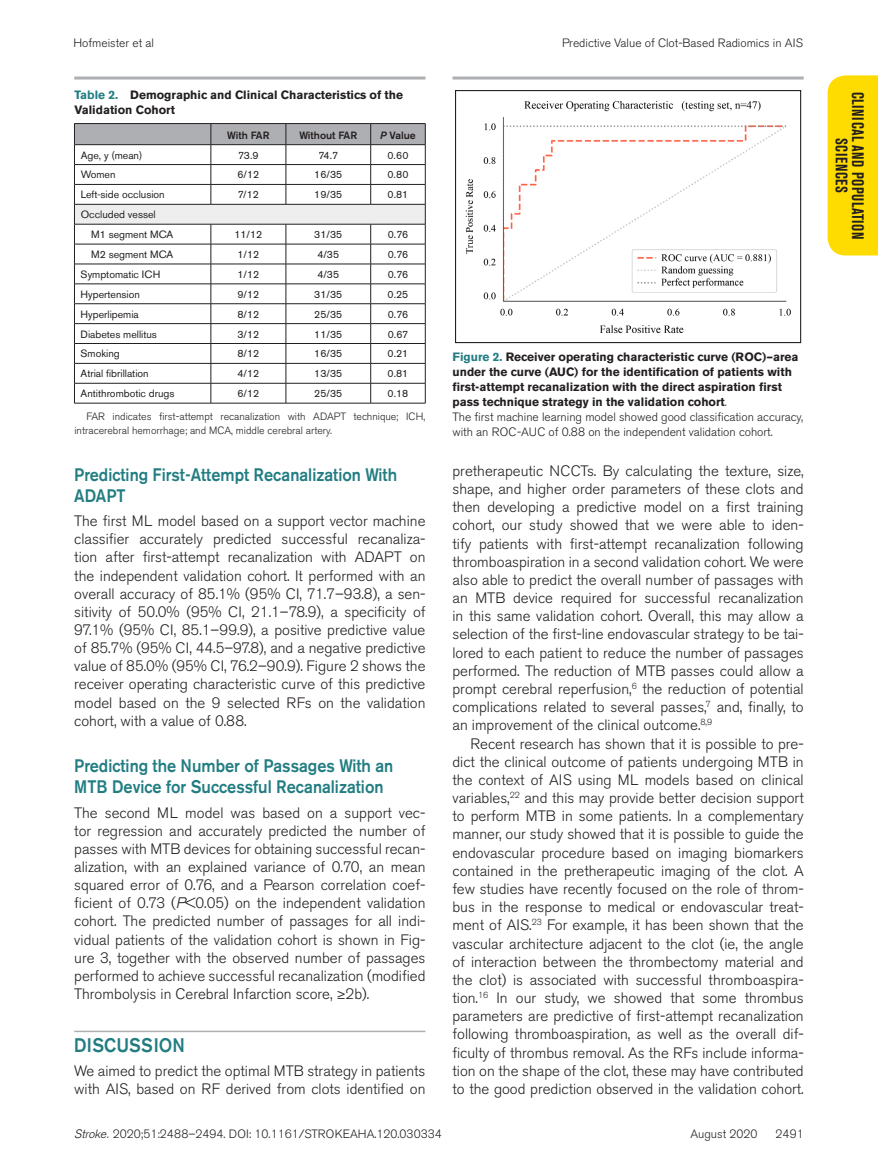
<style>
.page{position:relative;width:878px;height:1175px;background:#fff}
.page>*{position:absolute;margin:0;border:0;box-sizing:border-box;transform-origin:0 0}
.t1{font:500 19.5px "Akzidenz Grotesk BE";color:#227d82;scale:.9 1}
.t2{font:500 18px/21.1px "Akzidenz Grotesk BE";color:#227d82;scale:.9 1}
.t3{font:700 condensed 16.5px/16.5px "Akzidenz Grotesk BE";letter-spacing:.045em;color:#231f20;text-align:center;scale:.9 1}
.t4{font:300 15px/18.1px "Akzidenz Grotesk BE";color:#231f20;text-align:justify}
.t5{font:700 12px/15px "Akzidenz Grotesk BE";color:#231f20}
.t6{font:300 12px "Akzidenz Grotesk BE";color:#231f20}
.t7{font:10.5px/20px "Akzidenz Grotesk BE";color:#231f20}
.t8{font:300 10.5px/13.5px "Akzidenz Grotesk BE";color:#231f20}
.t9{font:500 10.5px "Akzidenz Grotesk BE";color:#231f20}
.s1{color:#227d82}
.s2{font-style:italic}
.s3{font-family:"Akzidenz Grotesk";font-style:italic}
.s4{font-family:"Myriad Pro";font-weight:400}
.s5{font-weight:300}
</style>
<div class="page">
<div style="left:827px;top:75px;width:51px;height:180px;background:#ffdc01"></div>
<svg style="left:74px;top:76px;width:351px;height:4px"></svg>
<svg style="left:452px;top:76px;width:351px;height:4px"></svg>
<hr style="left:74px;top:1030px;width:351px;height:2px;background:#aeafb3">
<hr style="left:74px;top:123px;width:137px;height:1px;background:#231f20">
<hr style="left:211px;top:123px;width:75px;height:1px;background:#231f20">
<hr style="left:286px;top:123px;width:84px;height:1px;background:#231f20">
<hr style="left:370px;top:123px;width:55px;height:1px;background:#231f20">
<hr style="left:74px;top:403px;width:137px;height:1px;background:#231f20">
<hr style="left:211px;top:403px;width:75px;height:1px;background:#231f20">
<hr style="left:286px;top:403px;width:84px;height:1px;background:#231f20">
<hr style="left:370px;top:403px;width:55px;height:1px;background:#231f20">
<svg style="left:74px;top:124px;width:352px;height:279px"></svg>
<hr style="left:74px;top:224px;width:137px;height:1px;background:#231f20">
<hr style="left:211px;top:224px;width:75px;height:1px;background:#231f20">
<hr style="left:286px;top:224px;width:84px;height:1px;background:#231f20">
<hr style="left:370px;top:224px;width:55px;height:1px;background:#231f20">
<svg style="left:455px;top:90px;width:346px;height:254px"></svg>
<p class="t6" style="left:74px;top:36px;width:82px">Hofmeister et al</p>
<p class="t6" style="left:562px;top:36px;width:242px">Predictive Value of Clot-Based Radiomics in AIS</p>
<p class="t5" style="left:74px;top:87px;width:330px"><span class="s1">Table 2.</span> Demographic and Clinical Characteristics of the<br>Validation Cohort</p>
<p class="t9" style="left:227px;top:128px;width:44px">With FAR</p>
<p class="t9" style="left:299px;top:128px;width:59px">Without FAR</p>
<p class="t9" style="left:380px;top:128px;width:37px"><span class="s2">P</span> Value</p>
<p class="t7" style="left:81px;top:145px;width:63px">Age, y (mean)</p>
<p class="t7" style="left:238px;top:145px;width:22px">73.9</p>
<p class="t7" style="left:318px;top:145px;width:21px">74.7</p>
<p class="t7" style="left:387px;top:145px;width:22px">0.60</p>
<p class="t7" style="left:81px;top:165px;width:36px">Women</p>
<p class="t7" style="left:237px;top:165px;width:23px">6/12</p>
<p class="t7" style="left:314px;top:165px;width:29px">16/35</p>
<p class="t7" style="left:387px;top:165px;width:22px">0.80</p>
<p class="t7" style="left:81px;top:185px;width:86px">Left-side occlusion</p>
<p class="t7" style="left:238px;top:185px;width:23px">7/12</p>
<p class="t7" style="left:314px;top:185px;width:29px">19/35</p>
<p class="t7" style="left:387px;top:185px;width:22px">0.81</p>
<p class="t7" style="left:91px;top:204px;width:84px;text-indent:-10px">Occluded vessel<br>M1 segment MCA</p>
<p class="t7" style="left:234px;top:224px;width:29px">11/12</p>
<p class="t7" style="left:314px;top:224px;width:29px">31/35</p>
<p class="t7" style="left:388px;top:224px;width:22px">0.76</p>
<p class="t7" style="left:91px;top:244px;width:84px">M2 segment MCA</p>
<p class="t7" style="left:237px;top:244px;width:23px">1/12</p>
<p class="t7" style="left:317px;top:244px;width:23px">4/35</p>
<p class="t7" style="left:388px;top:244px;width:22px">0.76</p>
<p class="t7" style="left:81px;top:264px;width:81px">Symptomatic ICH</p>
<p class="t7" style="left:237px;top:264px;width:23px">1/12</p>
<p class="t7" style="left:317px;top:264px;width:23px">4/35</p>
<p class="t7" style="left:388px;top:264px;width:22px">0.76</p>
<p class="t7" style="left:81px;top:284px;width:61px">Hypertension</p>
<p class="t7" style="left:237px;top:284px;width:23px">9/12</p>
<p class="t7" style="left:314px;top:284px;width:29px">31/35</p>
<p class="t7" style="left:387px;top:284px;width:22px">0.25</p>
<p class="t7" style="left:81px;top:304px;width:60px">Hyperlipemia</p>
<p class="t7" style="left:237px;top:304px;width:23px">8/12</p>
<p class="t7" style="left:314px;top:304px;width:29px">25/35</p>
<p class="t7" style="left:388px;top:304px;width:22px">0.76</p>
<p class="t7" style="left:81px;top:324px;width:78px">Diabetes mellitus</p>
<p class="t7" style="left:237px;top:324px;width:23px">3/12</p>
<p class="t7" style="left:314px;top:324px;width:29px">11/35</p>
<p class="t7" style="left:388px;top:324px;width:22px">0.67</p>
<p class="t7" style="left:81px;top:344px;width:41px">Smoking</p>
<p class="t7" style="left:237px;top:344px;width:23px">8/12</p>
<p class="t7" style="left:314px;top:344px;width:29px">16/35</p>
<p class="t7" style="left:387px;top:344px;width:22px">0.21</p>
<p class="t7" style="left:81px;top:364px;width:70px">Atrial fibrillation</p>
<p class="t7" style="left:237px;top:364px;width:23px">4/12</p>
<p class="t7" style="left:314px;top:364px;width:29px">13/35</p>
<p class="t7" style="left:387px;top:364px;width:22px">0.81</p>
<p class="t7" style="left:81px;top:383px;width:95px">Antithrombotic drugs</p>
<p class="t7" style="left:237px;top:383px;width:23px">6/12</p>
<p class="t7" style="left:314px;top:383px;width:29px">25/35</p>
<p class="t7" style="left:387px;top:383px;width:22px">0.18</p>
<p class="t8" style="left:74px;top:410px;width:352px;text-indent:12px">FAR indicates first-attempt recanalization with ADAPT technique; ICH, intracerebral hemorrhage; and MCA, middle cerebral artery.</p>
<p class="t2" style="left:74px;top:464px;width:360px">Predicting First-Attempt Recanalization With<br>ADAPT</p>
<p class="t4" style="left:74px;top:512px;width:353px">The first ML model based on a support vector machine classifier accurately predicted successful recanaliza&shy;tion after first-attempt recanalization with ADAPT on the independent validation cohort. It performed with an overall accuracy of 85.1% (95% CI, 71.7–93.8), a sen&shy;sitivity of 50.0% (95% CI, 21.1–78.9), a specificity of 97.1% (95% CI, 85.1–99.9), a positive predictive value of 85.7% (95% CI, 44.5–97.8), and a negative predictive value of 85.0% (95% CI, 76.2–90.9). Figure 2 shows the receiver operating characteristic curve of this predictive model based on the 9 selected RFs on the validation cohort, with a value of 0.88.</p>
<p class="t2" style="left:74px;top:755px;width:356px">Predicting the Number of Passages With an<br>MTB Device for Successful Recanalization</p>
<p class="t4" style="left:74px;top:803px;width:353px">The second ML model was based on a support vec&shy;tor regression and accurately predicted the number of passes with MTB devices for obtaining successful recan&shy;alization, with an explained variance of 0.70, an mean squared error of 0.76, and a Pearson correlation coef&shy;ficient of 0.73 (<span class="s3">P</span>&lt;0.05) on the independent validation cohort. The predicted number of passages for all indi&shy;vidual patients of the validation cohort is shown in Fig&shy;ure 3, together with the observed number of passages performed to achieve successful recanalization (modified Thrombolysis in Cerebral Infarction score, <span class="s4">≥</span>2b).</p>
<h1 class="t1" style="left:74px;top:1032px;width:124px">DISCUSSION</h1>
<p class="t4" style="left:74px;top:1061px;width:353px">We aimed to predict the optimal MTB strategy in patients with AIS, based on RF derived from clots identified on</p>
<p class="t5" style="left:452px;top:349px;width:352px"><span class="s1">Figure 2.</span> Receiver operating characteristic curve (ROC)–area under the curve (AUC) for the identification of patients with first-attempt recanalization with the direct aspiration first pass technique strategy in the validation cohort<span class="s5">.<br>The first machine learning model showed good classification accuracy, with an ROC-AUC of 0.88 on the independent validation cohort.</span></p>
<p class="t4" style="left:452px;top:462px;width:353px">pretherapeutic NCCTs. By calculating the texture, size, shape, and higher order parameters of these clots and then developing a predictive model on a first training cohort, our study showed that we were able to iden&shy;tify patients with first-attempt recanalization following thromboaspiration in a second validation cohort. We were also able to predict the overall number of passages with an MTB device required for successful recanalization in this same validation cohort. Overall, this may allow a selection of the first-line endovascular strategy to be tai&shy;lored to each patient to reduce the number of passages performed. The reduction of MTB passes could allow a prompt cerebral reperfusion,<sup>6</sup> the reduction of potential complications related to several passes,<sup>7</sup> and, finally, to an improvement of the clinical outcome.<sup>8,9</sup></p>
<p class="t4" style="left:452px;top:734px;width:353px;text-indent:18px">Recent research has shown that it is possible to pre&shy;dict the clinical outcome of patients undergoing MTB in the context of AIS using ML models based on clinical variables,<sup>22</sup> and this may provide better decision support to perform MTB in some patients. In a complementary manner, our study showed that it is possible to guide the endovascular procedure based on imaging biomarkers contained in the pretherapeutic imaging of the clot. A few studies have recently focused on the role of throm&shy;bus in the response to medical or endovascular treat&shy;ment of AIS.<sup>23</sup> For example, it has been shown that the vascular architecture adjacent to the clot (ie, the angle of interaction between the thrombectomy material and the clot) is associated with successful thromboaspira&shy;tion.<sup>16</sup> In our study, we showed that some thrombus parameters are predictive of first-attempt recanalization following thromboaspiration, as well as the overall dif&shy;ficulty of thrombus removal. As the RFs include informa&shy;tion on the shape of the clot, these may have contributed to the good prediction observed in the validation cohort.</p>
<p class="t6" style="left:74px;top:1126px;width:369px"><span class="s3">Stroke.</span> 2020;51:2488–2494. DOI: 10.1161/STROKEAHA.120.030334</p>
<p class="t6" style="left:690px;top:1126px;width:68px">August 2020</p>
<p class="t6" style="left:775px;top:1126px;width:30px">2491</p>
<p class="t3" style="left:866px;top:92px;width:165px;rotate:90deg">CLINICAL AND POPULATION<br>SCIENCES</p>
</div>
